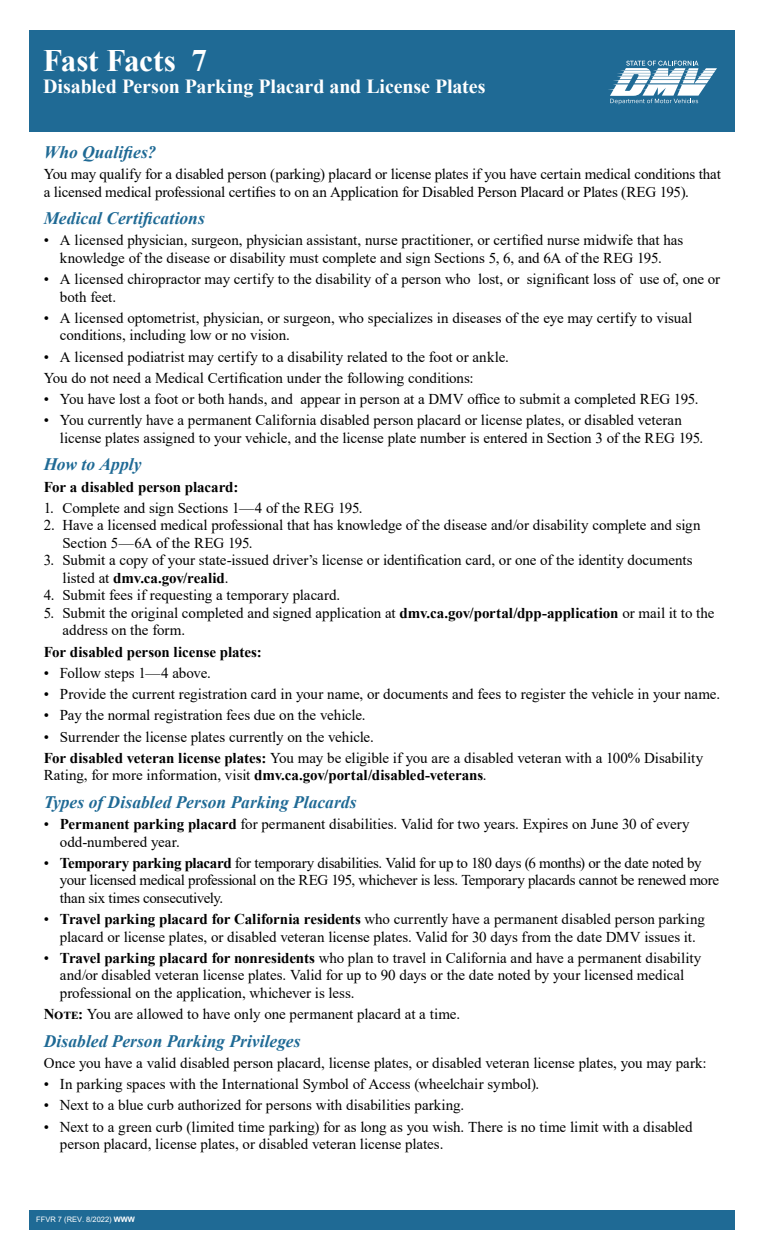
<style>
.page{position:relative;width:765px;height:1260px;background:#fff}
.page>*{position:absolute;margin:0;border:0;box-sizing:border-box;transform-origin:0 0}
.t1{font:700 31.25px "Times New Roman";letter-spacing:-.01em;color:#fff}
.t2{font:700 20px "Times New Roman";letter-spacing:-.005em;color:#fff}
.t3{font:italic 700 17.5px "Times New Roman";letter-spacing:.005em;color:#1f6a95}
.t4{font:15px/17.5px "Times New Roman";letter-spacing:-.005em;color:#000}
.t5{font:15px/17.5px "Times New Roman";letter-spacing:-.025em;color:#000}
.t6{font:700 15px "Times New Roman";letter-spacing:-.005em;color:#000}
.t7{font:7.5px "Arial";color:#fff}
.s1{font-weight:700}
.s2{font-weight:400}
</style>
<div class="page">
<div style="left:30px;top:1210px;width:705px;height:20px;background:#1f6a95"></div>
<div style="left:30px;top:30px;width:705px;height:101px;background:#1f6a95"></div>
<svg style="left:608px;top:61px;width:109px;height:43px"></svg>
<h1 class="t1" style="left:43px;top:38px;width:165px">Fast Facts 7</h1>
<h2 class="t2" style="left:43px;top:72px;width:444px">Disabled Person Parking Placard and License Plates</h2>
<p class="t3" style="left:44px;top:140px;width:114px">Who Qualifies?</p>
<p class="t4" style="left:44px;top:165px;width:679px">You may qualify for a disabled person (parking) placard or license plates if you have certain medical conditions that a licensed medical professional certifies to on an Application for Disabled Person Placard or Plates (REG 195).</p>
<p class="t3" style="left:44px;top:206px;width:163px">Medical Certifications</p>
<p class="t4" style="left:44px;top:231px;width:641px;text-align:center">• A licensed physician, surgeon, physician assistant, nurse practitioner, or certified nurse midwife that has knowledge of the disease or disability must complete and sign Sections 5, 6, and 6A of the REG 195.</p>
<p class="t4" style="left:60px;top:270px;width:662px;text-indent:-16px">• A licensed chiropractor may certify to the disability of a person who lost, or significant loss of use of, one or both feet.</p>
<p class="t4" style="left:60px;top:309px;width:634px;text-indent:-16px">• A licensed optometrist, physician, or surgeon, who specializes in diseases of the eye may certify to visual conditions, including low or no vision.</p>
<p class="t4" style="left:44px;top:346px;width:467px;line-height:21.2px">• A licensed podiatrist may certify to a disability related to the foot or ankle.<br>You do not need a Medical Certification under the following conditions:</p>
<p class="t4" style="left:44px;top:390px;width:656px">• You have lost a foot or both hands, and appear in person at a DMV office to submit a completed REG 195.</p>
<p class="t4" style="left:60px;top:411px;width:645px;text-indent:-16px">• You currently have a permanent California disabled person placard or license plates, or disabled veteran license plates assigned to your vehicle, and the license plate number is entered in Section 3 of the REG 195.</p>
<p class="t3" style="left:44px;top:452px;width:99px">How to Apply</p>
<p class="t6" style="left:44px;top:476px;width:196px">For a disabled person placard:</p>
<p class="t4" style="left:44px;top:499px;width:320px">1. Complete and sign Sections 1—4 of the REG 195.</p>
<p class="t4" style="left:62px;top:516px;width:640px;text-indent:-19px">2. Have a licensed medical professional that has knowledge of the disease and/or disability complete and sign<br>Section 5—6A of the REG 195.</p>
<p class="t4" style="left:62px;top:551px;width:632px;text-indent:-19px">3. Submit a copy of your state-issued driver’s license or identification card, or one of the identity documents listed at <span class="s1">dmv.ca.gov/realid</span>.</p>
<p class="t4" style="left:44px;top:586px;width:298px">4. Submit fees if requesting a temporary placard.</p>
<p class="t4" style="left:62px;top:604px;width:654px;text-indent:-19px">5. Submit the original completed and signed application at <span class="s1">dmv.ca.gov/portal/dpp-application</span> or mail it to the address on the form.</p>
<p class="t6" style="left:44px;top:641px;width:220px">For disabled person license plates:</p>
<p class="t4" style="left:44px;top:664px;width:169px">• Follow steps 1—4 above.</p>
<p class="t4" style="left:44px;top:685px;width:678px">• Provide the current registration card in your name, or documents and fees to register the vehicle in your name.</p>
<p class="t4" style="left:44px;top:706px;width:324px">• Pay the normal registration fees due on the vehicle.</p>
<p class="t4" style="left:44px;top:726px;width:661px;line-height:21.2px">• Surrender the license plates currently on the vehicle.<br><span class="s1">For disabled veteran license plates:</span> You may be eligible if you are a disabled veteran with a 100% Disability</p>
<p class="t6" style="left:44px;top:765px;width:445px"><span class="s2">Rating, for more information, visit</span> dmv.ca.gov/portal/disabled-veterans<span class="s2">.</span></p>
<p class="t3" style="left:44px;top:790px;width:314px">Types of Disabled Person Parking Placards</p>
<p class="t4" style="left:60px;top:815px;width:631px;text-indent:-16px">• <span class="s1">Permanent parking placard</span> for permanent disabilities. Valid for two years. Expires on June 30 of every odd-numbered year.</p>
<p class="t5" style="left:60px;top:854px;width:661px;text-indent:-16px">• <span class="s1">Temporary parking placard</span> for temporary disabilities. Valid for up to 180 days (6 months) or the date noted by your licensed medical professional on the REG 195, whichever is less. Temporary placards cannot be renewed more than six times consecutively.</p>
<p class="t4" style="left:44px;top:910px;width:663px;text-align:center">• <span class="s1">Travel parking placard for California residents</span> who currently have a permanent disabled person parking placard or license plates, or disabled veteran license plates. Valid for 30 days from the date DMV issues it.</p>
<p class="t4" style="left:60px;top:949px;width:643px;text-indent:-16px">• <span class="s1">Travel parking placard for nonresidents</span> who plan to travel in California and have a permanent disability and/or disabled veteran license plates. Valid for up to 90 days or the date noted by your licensed medical professional on the application, whichever is less.</p>
<p class="t4" style="left:44px;top:1005px;width:418px"><span class="s1">Note:</span> You are allowed to have only one permanent placard at a time.</p>
<p class="t3" style="left:44px;top:1029px;width:259px">Disabled Person Parking Privileges</p>
<p class="t4" style="left:44px;top:1054px;width:664px">Once you have a valid disabled person placard, license plates, or disabled veteran license plates, you may park:</p>
<p class="t4" style="left:44px;top:1075px;width:497px">• In parking spaces with the International Symbol of Access (wheelchair symbol).</p>
<p class="t4" style="left:44px;top:1096px;width:422px">• Next to a blue curb authorized for persons with disabilities parking.</p>
<p class="t4" style="left:60px;top:1117px;width:634px;text-indent:-16px">• Next to a green curb (limited time parking) for as long as you wish. There is no time limit with a disabled person placard, license plates, or disabled veteran license plates.</p>
<p class="t7" style="left:36px;top:1215px;width:100px">FFVR 7 (REV. 8/2022) <span class="s1">WWW</span></p>
</div>
